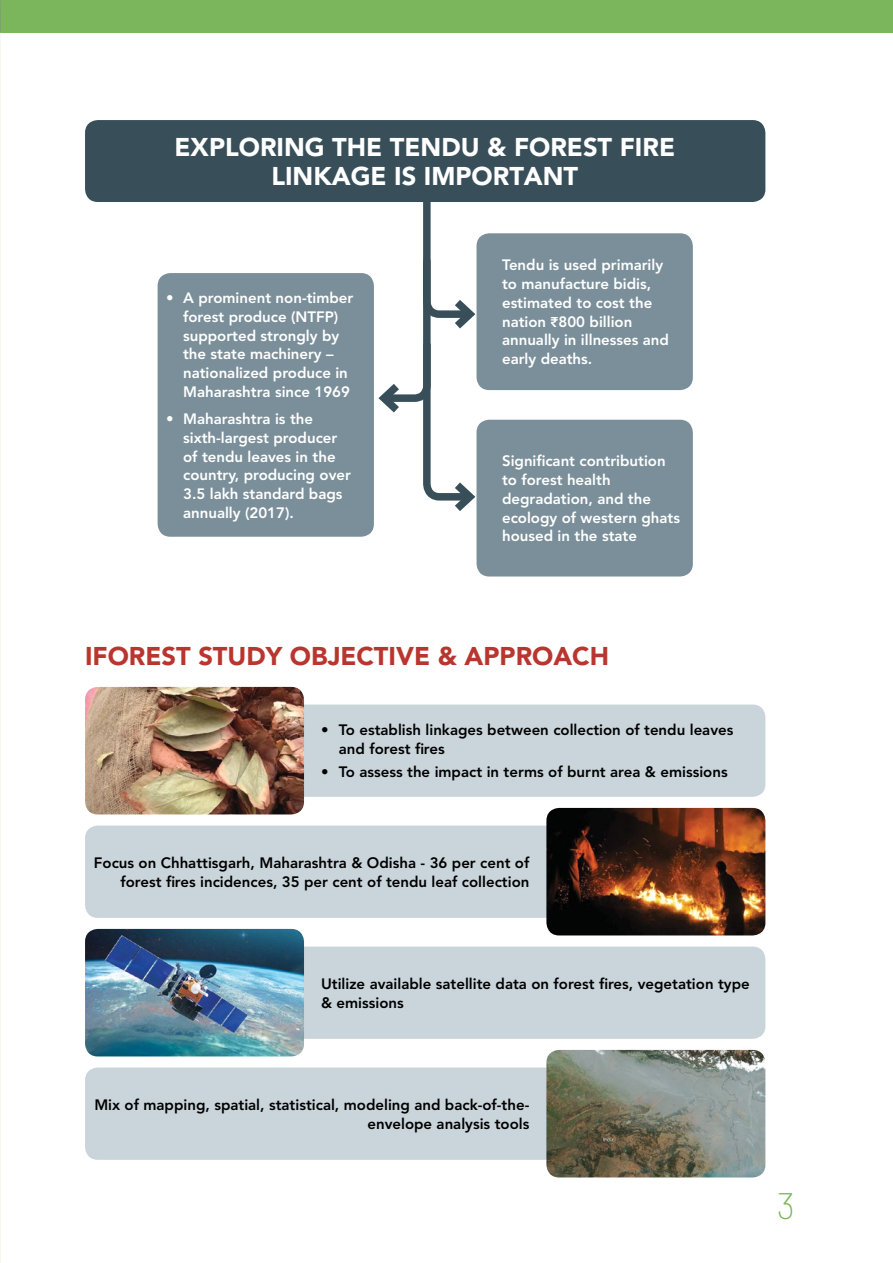
<style>
.page{position:relative;width:893px;height:1263px;background:#fff}
.page>*{position:absolute;margin:0;border:0;box-sizing:border-box;transform-origin:0 0}
.t1{font:200 36px "Barlow";color:#7cb65c}
.t2{font:900 25.5px/28.5px "Avenir LT Std";color:#fff;text-align:center}
.t3{font:900 25.5px "Avenir LT Std";color:#b8362f}
.t4{font:800 15px/18.8px "Avenir LT Std";color:#fff}
.t5{font:800 15px/18.8px "Avenir LT Std";color:#000}
.s1{font-family:"ITF Rupee";font-weight:400}
</style>
<div class="page">
<div style="left:0;top:0;width:893px;height:32px;background:#7cb65c"></div>
<div style="left:158px;top:273px;width:216px;height:264px;background:#7a8f9a;border-radius:13px"></div>
<div style="left:477px;top:233px;width:216px;height:157px;background:#7a8f9a;border-radius:13px"></div>
<div style="left:477px;top:420px;width:216px;height:156px;background:#7a8f9a;border-radius:13px"></div>
<svg style="left:373px;top:202px;width:108px;height:317px"></svg>
<div style="left:85px;top:120px;width:680px;height:82px;background:#384f5a;border-radius:13px"></div>
<div style="left:276px;top:704px;width:489px;height:93px;background:#cad5db;border-radius:13px"></div>
<img style="left:85px;top:687px;width:219px;height:127px">
<div style="left:85px;top:825px;width:489px;height:93px;background:#cad5db;border-radius:13px"></div>
<img style="left:546px;top:808px;width:219px;height:127px">
<div style="left:276px;top:946px;width:489px;height:93px;background:#cad5db;border-radius:13px"></div>
<img style="left:85px;top:929px;width:219px;height:127px">
<div style="left:85px;top:1067px;width:489px;height:93px;background:#cad5db;border-radius:13px"></div>
<img style="left:546px;top:1050px;width:219px;height:127px">
<h2 class="t2" style="left:175px;top:133px;width:502px">EXPLORING THE TENDU &amp; FOREST FIRE<br>LINKAGE IS IMPORTANT</h2>
<p class="t4" style="left:183px;top:289px;width:172px;text-indent:-17px">• A prominent non-timber forest produce (NTFP) supported strongly by the state machinery – nationalized produce in<br>Maharashtra since 1969</p>
<p class="t4" style="left:183px;top:410px;width:169px;text-indent:-17px">• Maharashtra is the sixth-largest producer of tendu leaves in the country, producing over<br>3.5 lakh standard bags annually (2017).</p>
<p class="t4" style="left:502px;top:256px;width:168px">Tendu is used primarily to manufacture bidis, estimated to cost the nation <span class="s1">K</span>800 billion annually in illnesses and early deaths.</p>
<p class="t4" style="left:502px;top:452px;width:180px">Significant contribution to forest health degradation, and the ecology of western ghats housed in the state</p>
<h2 class="t3" style="left:85px;top:641px;width:41px">IFOREST</h2>
<h2 class="t3" style="left:198px;top:641px;width:412px">STUDY OBJECTIVE &amp; APPROACH</h2>
<p class="t5" style="left:339px;top:721px;width:396px;text-indent:-18px">• To establish linkages between collection of tendu leaves and forest fires</p>
<p class="t5" style="left:321px;top:763px;width:408px">• To assess the impact in terms of burnt area &amp; emissions</p>
<p class="t5" style="left:94px;top:853px;width:437px;text-align:right">Focus on Chhattisgarh, Maharashtra &amp; Odisha - 36 per cent of forest fires incidences, 35 per cent of tendu leaf collection</p>
<p class="t5" style="left:321px;top:974px;width:430px">Utilize available satellite data on forest fires, vegetation type &amp; emissions</p>
<p class="t5" style="left:94px;top:1095px;width:437px;text-align:right">M ix of mapping, spatial, statistical, modeling and back-of-the&shy;envelope analysis tools</p>
<h1 class="t1" style="left:777px;top:1180px;width:20px">3</h1>
</div>
